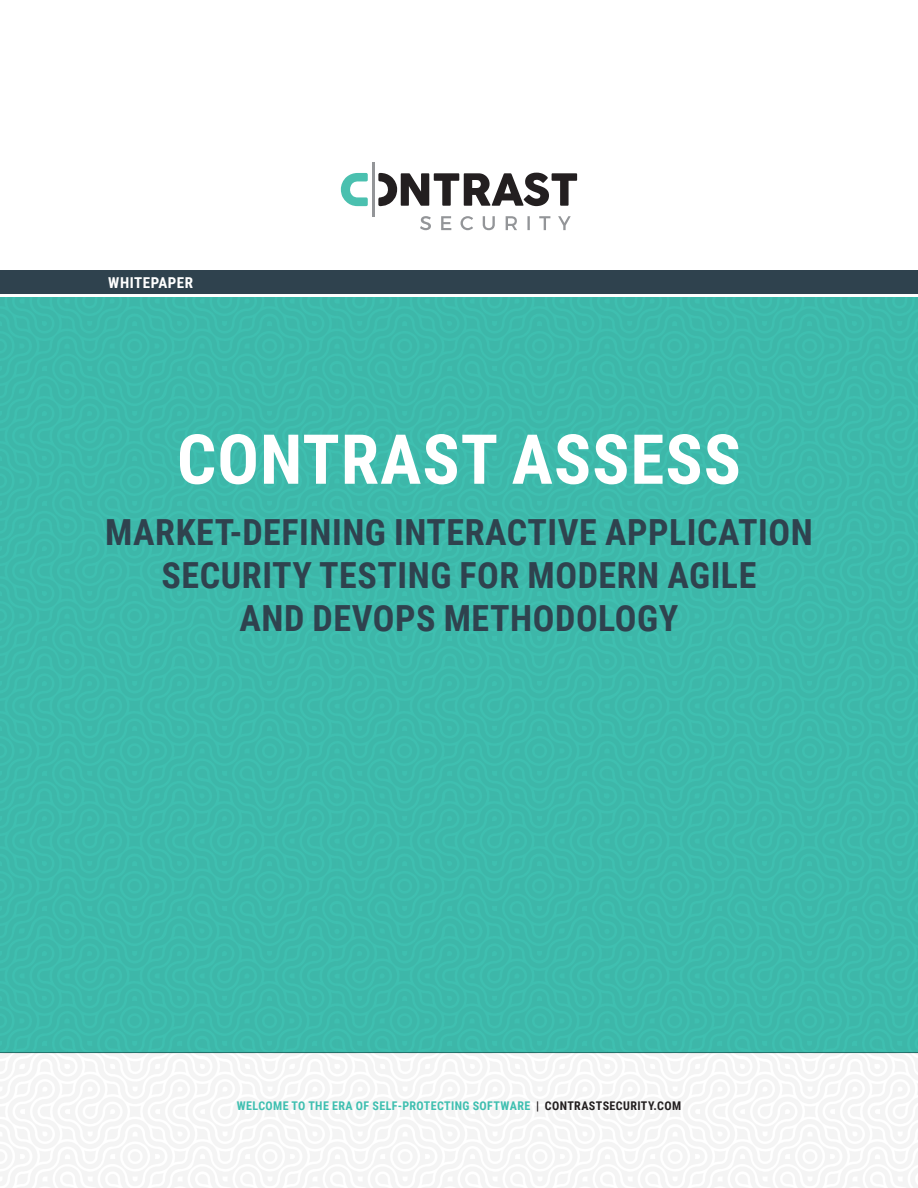
<style>
.page{position:relative;width:918px;height:1188px;background:#fff}
.page>*{position:absolute;margin:0;border:0;box-sizing:border-box;transform-origin:0 0}
.BIG_HEADLINE__WHITE{font:700 69px "Roboto Condensed";letter-spacing:.015em;color:#fff}
.Cover_Subhead{font:700 36px/43.2px "Roboto Condensed";letter-spacing:.015em;color:#2f424e;text-align:center}
.t1{font:700 15px "Roboto Condensed";letter-spacing:.035em;color:#fff}
.Footer_Tagline{font:700 12px "Roboto Condensed";letter-spacing:.035em;color:#3fbfb0}
.s1{color:#231f20}
</style>
<div class="page">
<div style="left:0;top:297px;width:918px;height:755px;background:#3db7a9"></div>
<svg style="left:341px;top:162px;width:236px;height:68px"></svg>
<div style="left:0;top:270px;width:918px;height:24px;background:#2f424e"></div>
<hr style="left:0;top:1052px;width:918px;height:1px;background:#939598">
<div style="left:0;top:1053px;width:918px;height:135px;background:#f4f4f4"></div>
<p class="t1" style="left:108px;top:272px;width:86px">WHITEPAPER</p>
<p class="BIG_HEADLINE__WHITE" style="left:177px;top:411px;width:565px">CONTRAST ASSESS</p>
<p class="Cover_Subhead" style="left:105px;top:509px;width:709px">MARKET-DEFINING INTERACTIVE APPLICATION<br>SECURITY TESTING FOR MODERN AGILE<br>AND DEVOPS METHODOLOGY</p>
<p class="Footer_Tagline" style="left:237px;top:1097px;width:446px">WELCOME TO THE ERA OF SELF-PROTECTING SOFTWARE <span class="s1">| CONTRASTSECURITY.COM</span></p>
</div>
